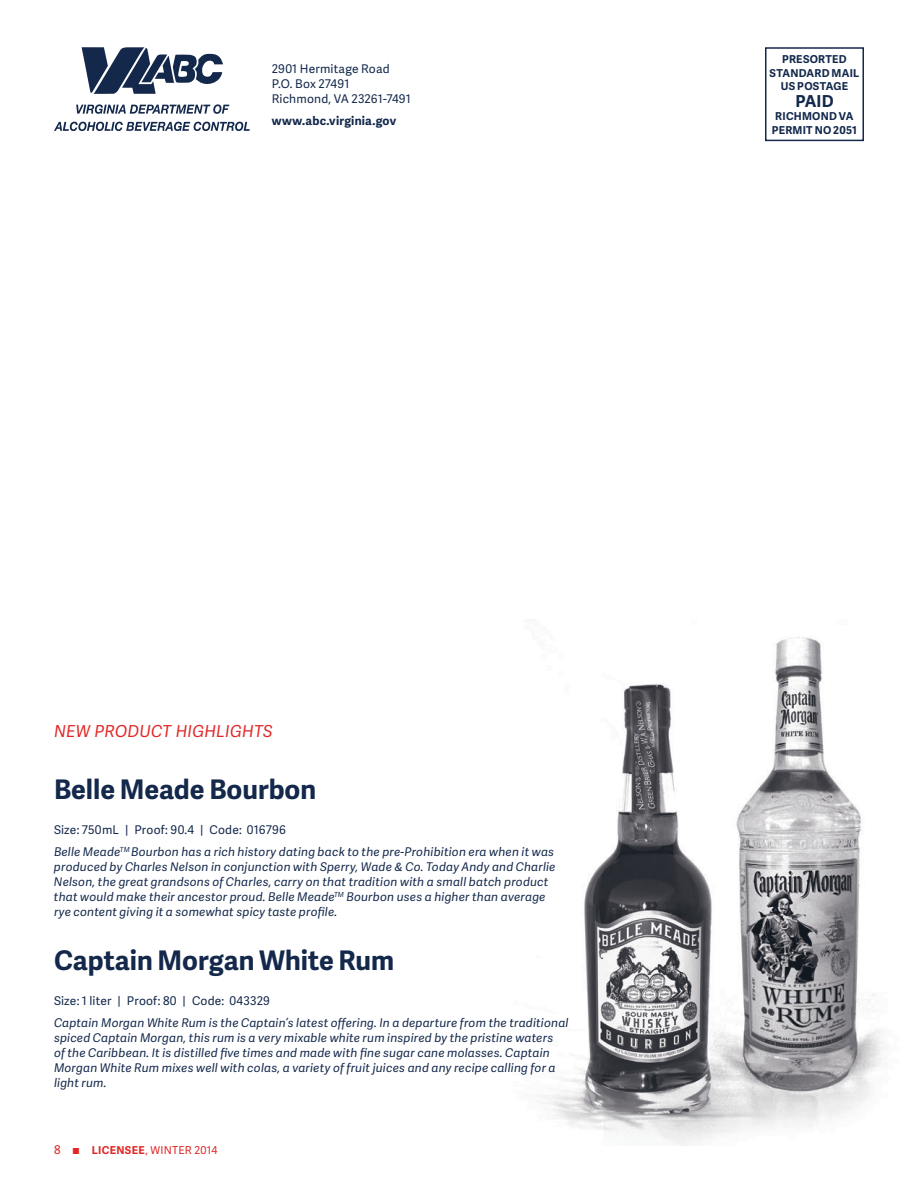
<style>
.page{position:relative;width:918px;height:1188px;background:#fff}
.page>*{position:absolute;margin:0;border:0;box-sizing:border-box;transform-origin:0 0}
.t1{font:700 27px "Adelle Sans";color:#13284b}
.t2{font:italic 16.5px "Adelle Sans";letter-spacing:.02em;color:#e12726}
.t3{font:700 16.5px "Adelle Sans";color:#13284b}
.t4{font:italic 12px/15px "Adelle Sans";letter-spacing:.015em;color:#13284b}
.t5{font:12px/15px "Adelle Sans";letter-spacing:.015em;color:#13284b}
.t6{font:700 12px "Adelle Sans";letter-spacing:.015em;color:#13284b}
.t7{font:12px "Adelle Sans";color:#e12726}
.t8{font:700 10.8px/13.5px "Adelle Sans";letter-spacing:.02em;color:#13284b;text-align:center}
.t9{font:10.8px "Adelle Sans";letter-spacing:.03em;color:#e12726}
.s1{font-style:normal}
.s2{font-weight:700}
</style>
<div class="page">
<div style="left:765px;top:47px;width:99px;height:94px;border:2px solid #13284b"></div>
<svg style="left:76px;top:104px;width:153px;height:10px"></svg>
<svg style="left:54px;top:122px;width:196px;height:9px"></svg>
<svg style="left:82px;top:47px;width:141px;height:47px"></svg>
<img style="left:541px;top:637px;width:347px;height:508px">
<p class="t5" style="left:272px;top:62px;width:140px">2901 Hermitage Road<br>P.O. Box 27491<br>Richmond, VA 23261-7491</p>
<p class="t6" style="left:272px;top:117px;width:126px">www.abc.virginia.gov</p>
<p class="t8" style="left:770px;top:54px;width:91px">PRESORTED<br>STANDARD MAIL<br>US POSTAGE</p>
<h2 class="t3" style="left:795px;top:95px;width:40px">PAID</h2>
<p class="t8" style="left:772px;top:111px;width:87px">RICHMOND VA<br>PERMIT NO 2051</p>
<h2 class="t2" style="left:54px;top:725px;width:220px">NEW PRODUCT HIGHLIGHTS</h2>
<h1 class="t1" style="left:54px;top:780px;width:264px">Belle Meade Bourbon</h1>
<p class="t4" style="left:54px;top:820px;width:502px;line-height:22.5px"><span class="s1">Size: 750mL | Proof: 90.4 | Code: 016796<br></span>Belle Meade<sup>TM</sup> Bourbon has a rich history dating back to the pre-Prohibition era when it was</p>
<p class="t4" style="left:54px;top:861px;width:503px">produced by Charles Nelson in conjunction with Sperry, Wade &amp; Co. Today Andy and Charlie Nelson, the great grandsons of Charles, carry on that tradition with a small batch product that would make their ancestor proud. Belle Meade<sup>TM</sup> Bourbon uses a higher than average rye content giving it a somewhat spicy taste profile.</p>
<h1 class="t1" style="left:54px;top:951px;width:342px">Captain Morgan White Rum</h1>
<p class="t5" style="left:54px;top:994px;width:218px">Size: 1 liter | Proof: 80 | Code: 043329</p>
<p class="t4" style="left:54px;top:1017px;width:516px">Captain Morgan White Rum is the Captain’s latest offering. In a departure from the traditional spiced Captain Morgan, this rum is a very mixable white rum inspired by the pristine waters<br>of the Caribbean. It is distilled five times and made with fine sugar cane molasses. Captain Morgan White Rum mixes well with colas, a variety of fruit juices and any recipe calling for a light rum.</p>
<p class="t7" style="left:54px;top:1145px;width:8px">8</p>
<p class="t9" style="left:92px;top:1146px;width:127px"><span class="s2">LICENSEE</span>, WINTER 2014</p>
</div>
